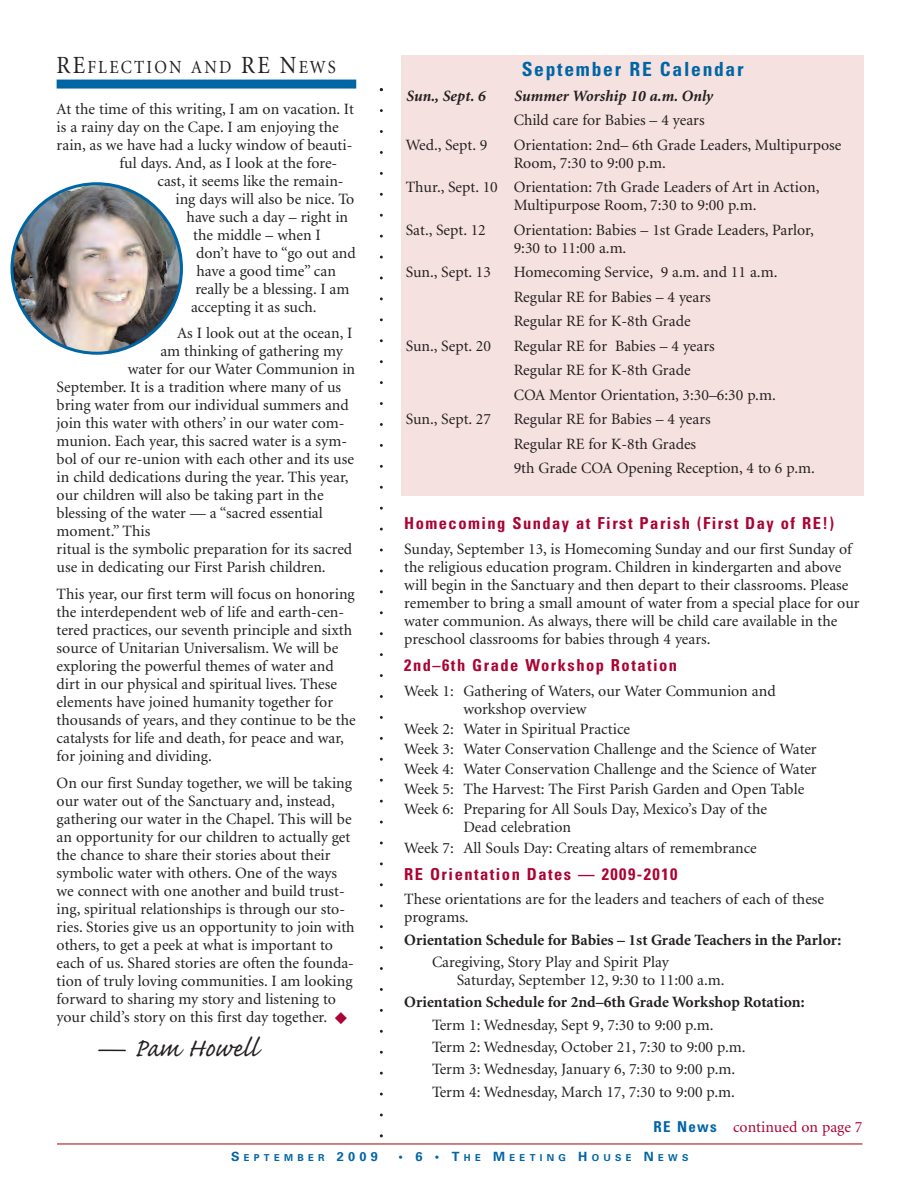
<style>
.page{position:relative;width:918px;height:1188px;background:#fff}
.page>*{position:absolute;margin:0;border:0;box-sizing:border-box;transform-origin:0 0}
.t1{font:33px "Caflisch Script";color:#231f20}
.t2{font:700 condensed 19.5px "Univers";letter-spacing:.09em;color:#0065a4}
.t3{font:18.6px "Minion";letter-spacing:.13em;color:#231f20;scale:.91 1}
.t4{font:700 condensed 16.5px "Univers";letter-spacing:.09em;color:#ab0333}
.t5{font:15.75px/18px "Minion";color:#231f20}
.t6{font:700 15.75px "Minion";color:#231f20}
.t7{font:italic 700 15.75px "Minion";color:#231f20}
.t8{font:15.75px "Minion";color:#ab0333}
.t9{font:700 9.6px "Univers";letter-spacing:.445em;color:#0065a4}
.s1{font-size:24.75px}
.s2{color:#ab0333}
.s3{font-family:"Univers";font-weight:700;font-stretch:condensed;font-size:15px;color:#0065a4}
.s4{font-size:12.75px}
</style>
<div class="page">
<hr style="left:57px;top:1143px;width:805px;height:2px;background:#c1585c">
<svg style="left:380px;top:88px;width:3px;height:1049px"></svg>
<div style="left:57px;top:80px;width:299px;height:9px;background:#0065a4"></div>
<div style="left:401px;top:55px;width:463px;height:441px;background:#f5e1df"></div>
<img style="left:10px;top:182px;width:173px;height:173px">
<p class="t3" style="left:57px;top:60px;width:308px"><span class="s1">RE</span>FLECTION AND <span class="s1">RE N</span>EWS</p>
<p class="t5" style="left:57px;top:101px;width:299px">At the time of this writing, I am on vacation. It</p>
<p class="t5" style="left:57px;top:119px;width:284px">is a rainy day on the Cape. I am enjoying the</p>
<p class="t5" style="left:57px;top:137px;width:297px">rain, as we have had a lucky window of beauti-</p>
<p class="t5" style="left:120px;top:155px;width:219px">ful days. And, as I look at the fore-</p>
<p class="t5" style="left:157px;top:173px;width:188px">cast, it seems like the remain-</p>
<p class="t5" style="left:176px;top:191px;width:180px">ing days will also be nice. To</p>
<p class="t5" style="left:187px;top:209px;width:163px">have such a day – right in</p>
<p class="t5" style="left:193px;top:227px;width:129px">the middle – when I</p>
<p class="t5" style="left:196px;top:245px;width:161px">don’t have to “go out and</p>
<p class="t5" style="left:196px;top:263px;width:141px">have a good time” can</p>
<p class="t5" style="left:195px;top:281px;width:156px">really be a blessing. I am</p>
<p class="t5" style="left:191px;top:299px;width:127px">accepting it as such.</p>
<p class="t5" style="left:177px;top:326px;width:177px">As I look out at the ocean, I</p>
<p class="t5" style="left:160px;top:344px;width:184px">am thinking of gathering my</p>
<p class="t5" style="left:128px;top:362px;width:229px">water for our Water Communion in</p>
<p class="t5" style="left:57px;top:380px;width:286px">September. It is a tradition where many of us</p>
<p class="t5" style="left:57px;top:398px;width:294px">bring water from our individual summers and</p>
<p class="t5" style="left:57px;top:416px;width:290px">join this water with others’ in our water com-</p>
<p class="t5" style="left:57px;top:434px;width:292px">munion. Each year, this sacred water is a sym-</p>
<p class="t5" style="left:57px;top:452px;width:299px">bol of our re-union with each other and its use</p>
<p class="t5" style="left:57px;top:470px;width:294px">in child dedications during the year. This year,</p>
<p class="t5" style="left:57px;top:488px;width:269px">our children will also be taking part in the</p>
<p class="t5" style="left:57px;top:506px;width:268px">blessing of the water — a “sacred essential</p>
<p class="t5" style="left:57px;top:524px;width:95px">moment.” This</p>
<p class="t5" style="left:57px;top:542px;width:297px">ritual is the symbolic preparation for its sacred</p>
<p class="t5" style="left:57px;top:560px;width:271px">use in dedicating our First Parish children.</p>
<p class="t5" style="left:57px;top:586px;width:301px">This year, our first term will focus on honoring the interdependent web of life and earth-cen&shy;tered practices, our seventh principle and sixth source of Unitarian Universalism. We will be exploring the powerful themes of water and dirt in our physical and spiritual lives. These elements have joined humanity together for thousands of years, and they continue to be the catalysts for life and death, for peace and war, for joining and dividing.</p>
<p class="t5" style="left:57px;top:775px;width:299px">On our first Sunday together, we will be taking our water out of the Sanctuary and, instead, gathering our water in the Chapel. This will be an opportunity for our children to actually get the chance to share their stories about their symbolic water with others. One of the ways we connect with one another and build trust&shy;ing, spiritual relationships is through our sto&shy;ries. Stories give us an opportunity to join with others, to get a peek at what is important to each of us. Shared stories are often the founda&shy;tion of truly loving communities. I am looking forward to sharing my story and listening to your child’s story on this first day together. <span class="s2">◆</span></p>
<h1 class="t1" style="left:95px;top:1025px;width:165px">— Pam Howell</h1>
<p class="t2" style="left:522px;top:62px;width:223px">September RE Calendar</p>
<p class="t7" style="left:406px;top:90px;width:81px">Sun., Sept. 6</p>
<p class="t7" style="left:514px;top:90px;width:200px">Summer Worship 10 a.m. Only</p>
<p class="t5" style="left:514px;top:113px;width:192px">Child care for Babies – 4 years</p>
<p class="t5" style="left:406px;top:137px;width:83px">Wed., Sept. 9</p>
<p class="t5" style="left:514px;top:137px;width:329px">Orientation: 2nd– 6th Grade Leaders, Multipurpose<br>Room, 7:30 to 9:00 p.m.</p>
<p class="t5" style="left:514px;top:179px;width:307px;text-indent:-108px">Thur., Sept. 10 Orientation: 7th Grade Leaders of Art in Action,<br>Multipurpose Room, 7:30 to 9:00 p.m.</p>
<p class="t5" style="left:406px;top:222px;width:82px">Sat., Sept. 12</p>
<p class="t5" style="left:514px;top:222px;width:302px">Orientation: Babies – 1st Grade Leaders, Parlor,<br>9:30 to 11:00 a.m.</p>
<p class="t5" style="left:406px;top:264px;width:87px">Sun., Sept. 13</p>
<p class="t5" style="left:514px;top:261px;width:265px;line-height:24.5px">Homecoming Service, 9 a.m. and 11 a.m.<br>Regular RE for Babies – 4 years<br>Regular RE for K-8th Grade</p>
<p class="t5" style="left:406px;top:338px;width:87px">Sun., Sept. 20</p>
<p class="t5" style="left:514px;top:335px;width:264px;line-height:24.5px">Regular RE for Babies – 4 years<br>Regular RE for K-8th Grade<br>COA Mentor Orientation, 3:30–6:30 p.m.</p>
<p class="t5" style="left:406px;top:411px;width:87px">Sun., Sept. 27</p>
<p class="t5" style="left:514px;top:408px;width:303px;line-height:24.5px">Regular RE for Babies – 4 years<br>Regular RE for K-8th Grades<br>9th Grade COA Opening Reception, 4 to 6 p.m.</p>
<p class="t4" style="left:404px;top:517px;width:431px">Homecoming Sunday at First Parish (First Day of RE!)</p>
<p class="t5" style="left:404px;top:541px;width:457px">Sunday, September 13, is Homecoming Sunday and our first Sunday of the religious education program. Children in kindergarten and above will begin in the Sanctuary and then depart to their classrooms. Please remember to bring a small amount of water from a special place for our water communion. As always, there will be child care available in the preschool classrooms for babies through 4 years.</p>
<p class="t4" style="left:404px;top:659px;width:274px">2nd–6th Grade Workshop Rotation</p>
<p class="t5" style="left:464px;top:683px;width:314px;text-indent:-59px">Week 1: Gathering of Waters, our Water Communion and workshop overview</p>
<p class="t5" style="left:404px;top:720px;width:414px;line-height:20.1px">Week 2: Water in Spiritual Practice<br>Week 3: Water Conservation Challenge and the Science of Water Week 4: Water Conservation Challenge and the Science of Water Week 5: The Harvest: The First Parish Garden and Open Table Week 6: Preparing for All Souls Day, Mexico’s Day of the</p>
<p class="t5" style="left:404px;top:819px;width:354px;line-height:20.1px;text-indent:59px">Dead celebration<br>Week 7: All Souls Day: Creating altars of remembrance</p>
<p class="t4" style="left:404px;top:868px;width:275px">RE Orientation Dates — 2009-2010</p>
<p class="t5" style="left:404px;top:892px;width:421px">These orientations are for the leaders and teachers of each of these programs.</p>
<p class="t6" style="left:404px;top:934px;width:439px">Orientation Schedule for Babies – 1st Grade Teachers in the Parlor:</p>
<p class="t5" style="left:457px;top:954px;width:269px;text-indent:-25px">Caregiving, Story Play and Spirit Play<br>Saturday, September 12, 9:30 to 11:00 a.m.</p>
<p class="t6" style="left:404px;top:996px;width:402px">Orientation Schedule for 2nd–6th Grade Workshop Rotation:</p>
<p class="t5" style="left:432px;top:1015px;width:315px;line-height:22.4px">Term 1: Wednesday, Sept 9, 7:30 to 9:00 p.m.<br>Term 2: Wednesday, October 21, 7:30 to 9:00 p.m.<br>Term 3: Wednesday, January 6, 7:30 to 9:00 p.m.<br>Term 4: Wednesday, March 17, 7:30 to 9:00 p.m.</p>
<p class="t8" style="left:654px;top:1121px;width:210px"><span class="s3">RE News</span> continued on page 7</p>
<p class="t9" style="left:231px;top:1154px;width:149px"><span class="s4">S</span>EPTEMBER <span class="s4">2009</span></p>
<p class="t9" style="left:399px;top:1154px;width:291px"><span class="s4">• 6 • T</span>HE <span class="s4">M</span>EETING <span class="s4">H</span>OUSE <span class="s4">N</span>EWS</p>
</div>
